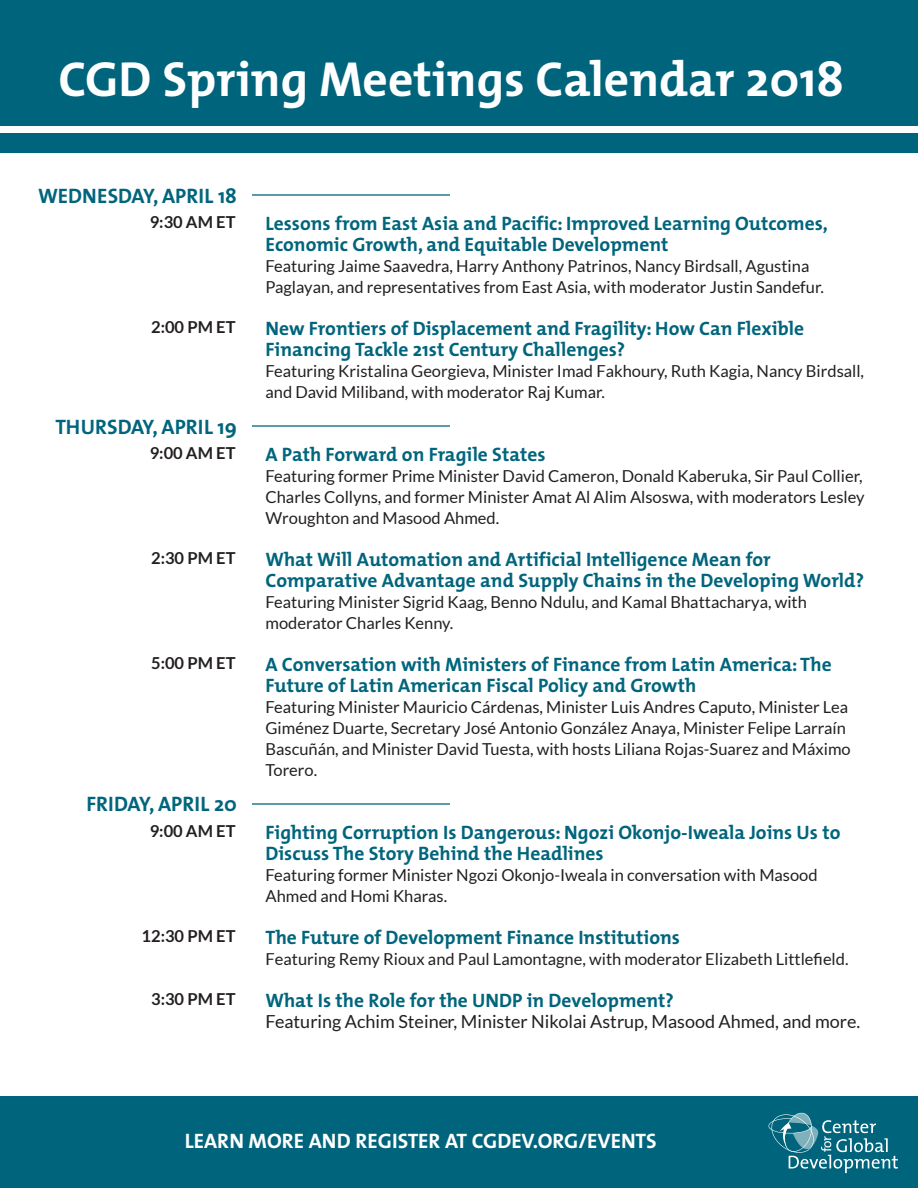
<style>
.page{position:relative;width:918px;height:1188px;background:#fff}
.page>*{position:absolute;margin:0;border:0;box-sizing:border-box;transform-origin:0 0}
.t1{font:700 49.5px "The Mix";color:#fff}
.t2{font:700 21px "The Mix";color:#00657c}
.t3{font:700 21px "The Mix";color:#fff}
.t4{font:700 19.5px/21px "The Mix";color:#00657c}
.t5{font:18px "Lato";color:#231f20}
.t6{font:16.5px/21px "Lato";color:#231f20}
.t7{font:700 16.5px "Lato";color:#231f20}
</style>
<div class="page">
<div style="left:0;top:1096px;width:918px;height:92px;background:#00657c"></div>
<div style="left:0;top:0;width:918px;height:126px;background:#00657c"></div>
<svg style="left:769px;top:1112px;width:129px;height:61px"></svg>
<div style="left:0;top:134px;width:918px;height:19px;background:#00657c"></div>
<hr style="left:252px;top:194px;width:198px;height:2px;background:#00657c">
<hr style="left:252px;top:425px;width:198px;height:2px;background:#00657c">
<hr style="left:252px;top:803px;width:198px;height:2px;background:#00657c">
<h1 class="t1" style="left:58px;top:48px;width:787px">CGD Spring Meetings Calendar 2018</h1>
<p class="t2" style="left:38px;top:182px;width:200px">WEDNESDAY, APRIL 18</p>
<p class="t7" style="left:150px;top:213px;width:87px">9:30 AM ET</p>
<p class="t7" style="left:151px;top:318px;width:86px">2:00 PM ET</p>
<p class="t2" style="left:55px;top:413px;width:183px">THURSDAY, APRIL 19</p>
<p class="t7" style="left:150px;top:444px;width:87px">9:00 AM ET</p>
<p class="t7" style="left:151px;top:549px;width:86px">2:30 PM ET</p>
<p class="t7" style="left:151px;top:654px;width:86px">5:00 PM ET</p>
<p class="t2" style="left:86px;top:791px;width:152px">FRIDAY, APRIL 20</p>
<p class="t7" style="left:150px;top:822px;width:87px">9:00 AM ET</p>
<p class="t7" style="left:142px;top:927px;width:95px">12:30 PM ET</p>
<p class="t7" style="left:151px;top:990px;width:86px">3:30 PM ET</p>
<p class="t4" style="left:266px;top:213px;width:564px">Lessons from East Asia and Pacific: Improved Learning Outcomes,<br>Economic Growth, and Equitable Development</p>
<p class="t6" style="left:266px;top:256px;width:560px">Featuring Jaime Saavedra, Harry Anthony Patrinos, Nancy Birdsall, Agustina<br>Paglayan, and representatives from East Asia, with moderator Justin Sandefur.</p>
<p class="t4" style="left:266px;top:318px;width:540px">New Frontiers of Displacement and Fragility: How Can Flexible<br>Financing Tackle 21st Century Challenges?</p>
<p class="t6" style="left:266px;top:361px;width:600px">Featuring Kristalina Georgieva, Minister Imad Fakhoury, Ruth Kagia, Nancy Birdsall, and David Miliband, with moderator Raj Kumar.</p>
<p class="t4" style="left:266px;top:444px;width:282px">A Path Forward on Fragile States</p>
<p class="t6" style="left:266px;top:466px;width:601px">Featuring former Prime Minister David Cameron, Donald Kaberuka, Sir Paul Collier,<br>Charles Collyns, and former Minister Amat Al Alim Alsoswa, with moderators Lesley<br>Wroughton and Masood Ahmed.</p>
<p class="t4" style="left:266px;top:549px;width:600px">What Will Automation and Artificial Intelligence Mean for<br>Comparative Advantage and Supply Chains in the Developing World?</p>
<p class="t6" style="left:266px;top:592px;width:543px">Featuring Minister Sigrid Kaag, Benno Ndulu, and Kamal Bhattacharya, with moderator Charles Kenny.</p>
<p class="t4" style="left:266px;top:654px;width:568px">A Conversation with Ministers of Finance from Latin America: The<br>Future of Latin American Fiscal Policy and Growth</p>
<p class="t6" style="left:266px;top:697px;width:587px">Featuring Minister Mauricio Cárdenas, Minister Luis Andres Caputo, Minister Lea Giménez Duarte, Secretary José Antonio González Anaya, Minister Felipe Larraín Bascuñán, and Minister David Tuesta, with hosts Liliana Rojas-Suarez and Máximo Torero.</p>
<p class="t4" style="left:266px;top:822px;width:576px">Fighting Corruption Is Dangerous: Ngozi Okonjo-Iweala Joins Us to<br>Discuss The Story Behind the Headlines</p>
<p class="t6" style="left:266px;top:865px;width:554px">Featuring former Minister Ngozi Okonjo-Iweala in conversation with Masood<br>Ahmed and Homi Kharas.</p>
<p class="t4" style="left:266px;top:927px;width:416px">The Future of Development Finance Institutions</p>
<p class="t6" style="left:266px;top:948px;width:585px">Featuring Remy Rioux and Paul Lamontagne, with moderator Elizabeth Littlefield.</p>
<p class="t4" style="left:266px;top:990px;width:410px">What Is the Role for the UNDP in Development?</p>
<p class="t5" style="left:266px;top:1011px;width:596px">Featuring Achim Steiner, Minister Nikolai Astrup, Masood Ahmed, and more.</p>
<p class="t3" style="left:185px;top:1127px;width:473px">LEARN MORE AND REGISTER AT CGDEV.ORG/EVENTS</p>
</div>
